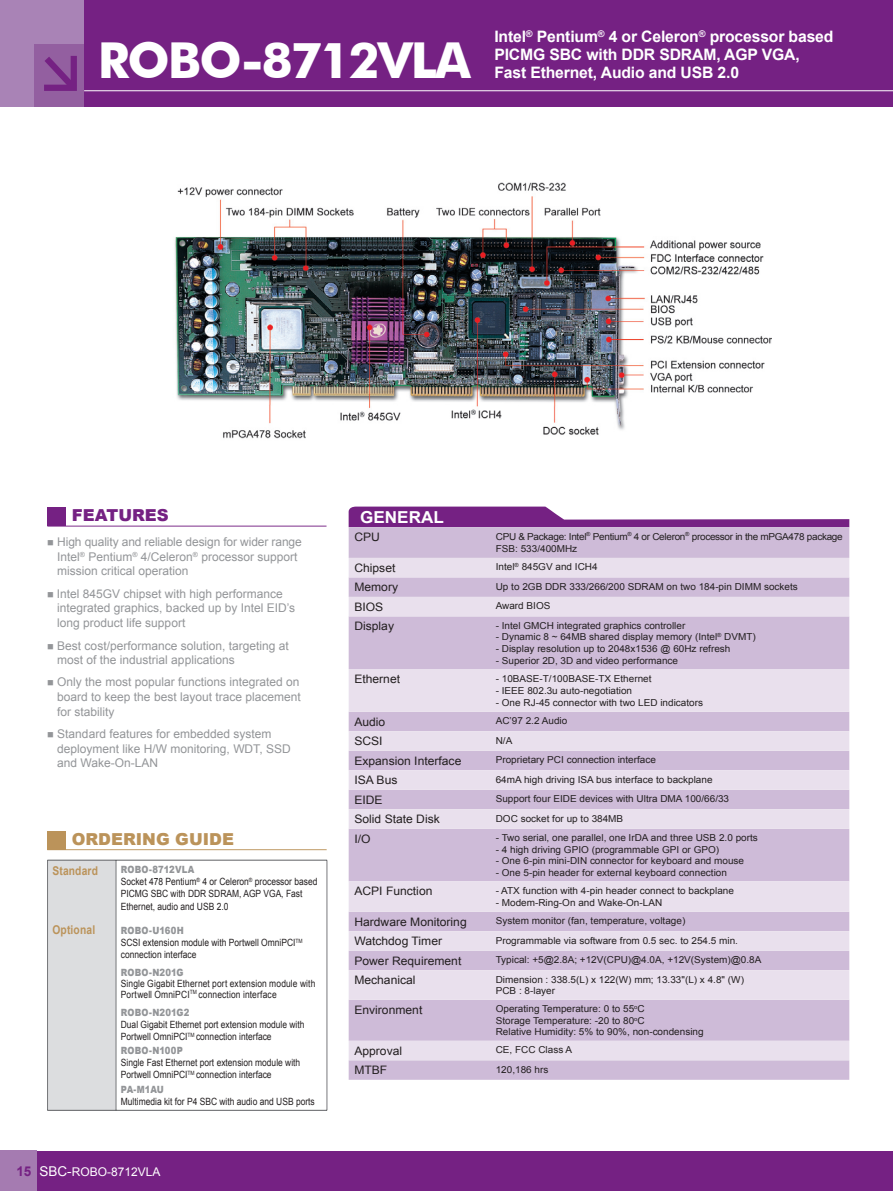
<style>
.page{position:relative;width:893px;height:1191px;background:#fff}
.page>*{position:absolute;margin:0;border:0;box-sizing:border-box;transform-origin:0 0}
.t1{font:700 49.5px "Futura BT";letter-spacing:-.04em;color:#fff}
.t2{font:900 16.5px "Arial";color:#bb935a}
.t3{font:900 16.5px "Arial";color:#752183}
.t4{font:700 16.5px "Arial";color:#fff;scale:1.04 1}
.t5{font:700 15.75px/18px "Arial";letter-spacing:-.01em;color:#fff}
.t6{font:700 12.15px "Arial";letter-spacing:.015em;color:#bb935a;scale:.85 1}
.t7{font:12px/14.4px "Arial";color:#939598}
.t8{font:12px "Arial";color:#fff}
.t9{font:11.7px "Arial";color:#231f20;scale:1.04 1}
.t10{font:9.9px/12px "Arial";color:#231f20;scale:.85 1}
.t11{font:900 9.9px "Arial";letter-spacing:.015em;color:#939598;scale:.85 1}
.t12{font:9.6px/11.6px "Arial";color:#231f20;scale:1.04 1}
.t13{font:9.6px/12.3px "Arial";letter-spacing:-.03em;color:#231f20;scale:1.04 1}
.s1{font-weight:900;color:#939598}
.s2{font-weight:700;font-size:13.5px;color:#752183}
.s3{font-size:13.5px}
</style>
<div class="page">
<div style="left:0;top:1150px;width:893px;height:41px;background:#752183"></div>
<div style="left:0;top:1150px;width:36px;height:41px;background:#a57bb1"></div>
<div style="left:0;top:0;width:893px;height:106px;background:#752183"></div>
<div style="left:0;top:0;width:84px;height:106px;background:#a983b6"></div>
<div style="left:34px;top:44px;width:50px;height:62px;background:#935fa0"></div>
<svg style="left:44px;top:56px;width:33px;height:35px"></svg>
<hr style="left:84px;top:90px;width:809px;height:1px;background:#fff">
<img style="left:174px;top:182px;width:598px;height:257px">
<svg style="left:348px;top:506px;width:501px;height:21px"></svg>
<div style="left:349px;top:527px;width:500px;height:552px;background:#cebbd8"></div>
<svg style="left:349px;top:558px;width:500px;height:502px;background:#dbcce2"></svg>
<hr style="left:47px;top:526px;width:279px;height:1px;background:#752183">
<div style="left:47px;top:507px;width:19px;height:19px;background:#752183"></div>
<div style="left:48px;top:860px;width:68px;height:250px;background:#dcdddf"></div>
<hr style="left:47px;top:860px;width:69px;height:1px;background:#6c6d70">
<hr style="left:47px;top:860px;width:1px;height:250px;background:#6c6d70">
<hr style="left:116px;top:860px;width:211px;height:1px;background:#6c6d70">
<hr style="left:116px;top:860px;width:1px;height:250px;background:#6c6d70">
<hr style="left:327px;top:860px;width:1px;height:250px;background:#6c6d70">
<hr style="left:47px;top:1110px;width:69px;height:1px;background:#6c6d70">
<hr style="left:116px;top:1110px;width:211px;height:1px;background:#6c6d70">
<hr style="left:47px;top:849px;width:280px;height:1px;background:#bb935a">
<div style="left:47px;top:830px;width:19px;height:19px;background:#bb935a"></div>
<h1 class="t1" style="left:98px;top:30px;width:375px">ROBO-8712VLA</h1>
<h3 class="t5" style="left:494px;top:28px;width:341px">Intel<sup>®</sup> Pentium<sup>®</sup> 4 or Celeron<sup>®</sup> processor based<br>PICMG SBC with DDR SDRAM, AGP VGA,<br>Fast Ethernet, Audio and USB 2.0</h3>
<h2 class="t3" style="left:72px;top:503px;width:98px">FEATURES</h2>
<p class="t7" style="left:57px;top:535px;width:246px;text-indent:-10px">■ High quality and reliable design for wider range<br>Intel<sup>®</sup> Pentium<sup>®</sup> 4/Celeron<sup>®</sup> processor support mission critical operation</p>
<p class="t7" style="left:57px;top:586px;width:239px;text-indent:-10px">■ Intel 845GV chipset with high performance integrated graphics, backed up by Intel EID’s long product life support</p>
<p class="t7" style="left:57px;top:638px;width:233px;text-indent:-10px">■ Best cost/performance solution, targeting at most of the industrial applications</p>
<p class="t7" style="left:57px;top:675px;width:245px;text-align:justify;text-indent:-10px">■ Only the most popular functions integrated on board to keep the best layout trace placement for stability</p>
<p class="t7" style="left:57px;top:727px;width:235px;text-indent:-10px">■ Standard features for embedded system deployment like H/W monitoring, WDT, SSD and Wake-On-LAN</p>
<h2 class="t2" style="left:72px;top:826px;width:164px">ORDERING GUIDE</h2>
<p class="t6" style="left:52px;top:862px;width:55px">Standard</p>
<p class="t6" style="left:52px;top:921px;width:52px">Optional</p>
<p class="t10" style="left:121px;top:863px;width:233px"><span class="s1">ROBO-8712VLA<br></span>Socket 478 Pentium<sup>®</sup> 4 or Celeron<sup>®</sup> processor based<br>PICMG SBC with DDR SDRAM, AGP VGA, Fast<br>Ethernet, audio and USB 2.0</p>
<p class="t10" style="left:121px;top:924px;width:215px"><span class="s1">ROBO-U160H<br></span>SCSI extension module with Portwell OmniPCI<sup>TM </sup>connection interface</p>
<p class="t11" style="left:121px;top:965px;width:75px">ROBO-N201G</p>
<p class="t10" style="left:121px;top:978px;width:230px;line-height:10.6px">Single Gigabit Ethernet port extension module with<br>Portwell OmniPCI<sup>TM</sup> connection interface</p>
<p class="t11" style="left:121px;top:1005px;width:82px">ROBO-N201G2</p>
<p class="t10" style="left:121px;top:1018px;width:218px">Dual Gigabit Ethernet port extension module with<br>Portwell OmniPCI<sup>TM</sup> connection interface</p>
<p class="t11" style="left:121px;top:1043px;width:74px">ROBO-N100P</p>
<p class="t10" style="left:121px;top:1057px;width:213px">Single Fast Ethernet port extension module with<br>Portwell OmniPCI<sup>TM</sup> connection interface</p>
<p class="t11" style="left:121px;top:1082px;width:52px">PA-M1AU</p>
<p class="t10" style="left:121px;top:1095px;width:230px">Multimedia kit for P4 SBC with audio and USB ports</p>
<p class="t8" style="left:16px;top:1163px;width:146px"><span class="s2">15</span> <span class="s3">SBC-</span>ROBO-8712VLA</p>
<h2 class="t4" style="left:360px;top:506px;width:82px">GENERAL</h2>
<p class="t9" style="left:354px;top:529px;width:26px">CPU</p>
<p class="t13" style="left:496px;top:530px;width:335px">CPU &amp; Package: Intel<sup>®</sup> Pentium<sup>®</sup> 4 or Celeron<sup>®</sup> processor in the mPGA478 package<br>FSB: 533/400MHz</p>
<p class="t9" style="left:354px;top:560px;width:41px">Chipset</p>
<p class="t12" style="left:496px;top:561px;width:99px">Intel<sup>®</sup> 845GV and ICH4</p>
<p class="t9" style="left:354px;top:579px;width:44px">Memory</p>
<p class="t12" style="left:496px;top:581px;width:292px">Up to 2GB DDR 333/266/200 SDRAM on two 184-pin DIMM sockets</p>
<p class="t9" style="left:354px;top:599px;width:29px">BIOS</p>
<p class="t12" style="left:496px;top:600px;width:54px">Award BIOS</p>
<p class="t9" style="left:354px;top:618px;width:40px">Display</p>
<p class="t12" style="left:496px;top:620px;width:184px">- Intel GMCH integrated graphics controller</p>
<p class="t12" style="left:496px;top:631px;width:252px">- Dynamic 8 ~ 64MB shared display memory (Intel<sup>®</sup> DVMT)</p>
<p class="t12" style="left:496px;top:643px;width:227px">- Display resolution up to 2048x1536 @ 60Hz refresh</p>
<p class="t12" style="left:496px;top:654px;width:177px">- Superior 2D, 3D and video performance</p>
<p class="t9" style="left:354px;top:671px;width:46px">Ethernet</p>
<p class="t12" style="left:496px;top:672px;width:151px">- 10BASE-T/100BASE-TX Ethernet</p>
<p class="t12" style="left:496px;top:685px;width:133px">- IEEE 802.3u auto-negotiation</p>
<p class="t12" style="left:496px;top:697px;width:201px">- One RJ-45 connector with two LED indicators</p>
<p class="t9" style="left:354px;top:714px;width:31px">Audio</p>
<p class="t12" style="left:496px;top:715px;width:70px">AC’97 2.2 Audio</p>
<p class="t9" style="left:354px;top:733px;width:29px">SCSI</p>
<p class="t12" style="left:496px;top:734px;width:17px">N/A</p>
<p class="t9" style="left:354px;top:753px;width:104px">Expansion Interface</p>
<p class="t12" style="left:496px;top:754px;width:156px">Proprietary PCI connection interface</p>
<p class="t9" style="left:354px;top:772px;width:43px">ISA Bus</p>
<p class="t12" style="left:496px;top:773px;width:210px">64mA high driving ISA bus interface to backplane</p>
<p class="t9" style="left:354px;top:792px;width:29px">EIDE</p>
<p class="t12" style="left:496px;top:793px;width:226px">Support four EIDE devices with Ultra DMA 100/66/33</p>
<p class="t9" style="left:354px;top:811px;width:84px">Solid State Disk</p>
<p class="t12" style="left:496px;top:812px;width:124px">DOC socket for up to 384MB</p>
<p class="t9" style="left:354px;top:831px;width:17px">I/O</p>
<p class="t12" style="left:496px;top:832px;width:254px">- Two serial, one parallel, one IrDA and three USB 2.0 ports</p>
<p class="t12" style="left:496px;top:843px;width:216px">- 4 high driving GPIO (programmable GPI or GPO)</p>
<p class="t12" style="left:496px;top:855px;width:240px">- One 6-pin mini-DIN connector for keyboard and mouse</p>
<p class="t12" style="left:496px;top:866px;width:224px">- One 5-pin header for external keyboard connection</p>
<p class="t9" style="left:354px;top:883px;width:77px">ACPI Function</p>
<p class="t12" style="left:496px;top:884px;width:231px">- ATX function with 4-pin header connect to backplane</p>
<p class="t12" style="left:496px;top:897px;width:162px">- Modem-Ring-On and Wake-On-LAN</p>
<p class="t9" style="left:354px;top:914px;width:110px">Hardware Monitoring</p>
<p class="t12" style="left:496px;top:915px;width:184px">System monitor (fan, temperature, voltage)</p>
<p class="t9" style="left:354px;top:933px;width:86px">Watchdog Timer</p>
<p class="t12" style="left:496px;top:934px;width:234px">Programmable via software from 0.5 sec. to 254.5 min.</p>
<p class="t9" style="left:354px;top:953px;width:104px">Power Requirement</p>
<p class="t12" style="left:496px;top:954px;width:257px">Typical: +5@2.8A; +12V(CPU)@4.0A, +12V(System)@0.8A</p>
<p class="t9" style="left:354px;top:972px;width:60px">Mechanical</p>
<p class="t12" style="left:496px;top:973px;width:240px">Dimension : 338.5(L) x 122(W) mm; 13.33"(L) x 4.8" (W)<br>PCB : 8-layer</p>
<p class="t9" style="left:354px;top:1002px;width:67px">Environment</p>
<p class="t12" style="left:496px;top:1003px;width:201px">Operating Temperature: 0 to 55<sup>o</sup>C<br>Storage Temperature: -20 to 80<sup>o</sup>C<br>Relative Humidity: 5% to 90%, non-condensing</p>
<p class="t9" style="left:354px;top:1043px;width:47px">Approval</p>
<p class="t12" style="left:496px;top:1044px;width:75px">CE, FCC Class A</p>
<p class="t9" style="left:354px;top:1062px;width:33px">MTBF</p>
<p class="t12" style="left:496px;top:1063px;width:52px">120,186 hrs</p>
</div>
